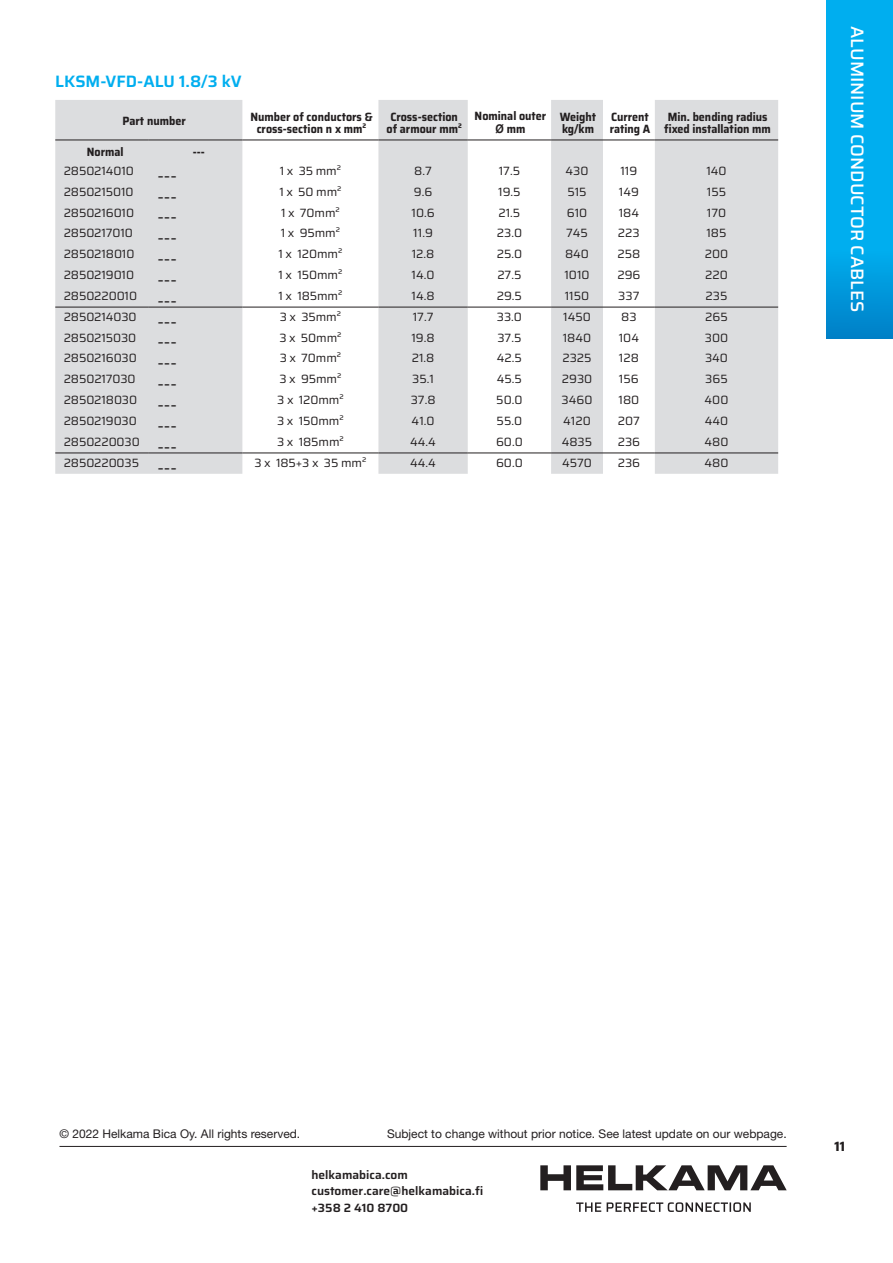
<style>
.page{position:relative;width:893px;height:1263px;background:#fff}
.page>*{position:absolute;margin:0;border:0;box-sizing:border-box;transform-origin:0 0}
.t1{font:500 18px "Saira";color:#fff}
.t2{font:18px "Saira";color:#231f20}
.t3{font:600 16.5px "Saira";color:#00aeef}
.t4{font:700 13.5px "Saira";color:#231f20}
.t5{font:12px "Saira";letter-spacing:-.01em;color:#231f20}
.t6{font:700 12px/12px "Saira";color:#231f20;text-align:center;scale:.9 1}
.t7{font:12px "Helvetica Neue LT Std";color:#231f20}
.t8{font:600 12px/16.5px "Saira";color:#231f20}
.s1{font-family:"Arial"}
.s2{font-size:18px}
</style>
<div class="page">
<svg style="left:540px;top:1165px;width:247px;height:25px"></svg>
<svg style="left:576px;top:1202px;width:175px;height:10px"></svg>
<hr style="left:59px;top:1146px;width:728px;height:1px;background:#231f20">
<svg style="left:826px;top:0;width:67px;height:338px;background:#00a7e9"></svg>
<svg style="left:55px;top:100px;width:187px;height:374px;background:#dcddde"></svg>
<svg style="left:378px;top:100px;width:400px;height:374px;fill:#dcdddf"></svg>
<hr style="left:55px;top:140px;width:94px;height:1px;background:#231f20">
<hr style="left:149px;top:140px;width:93px;height:1px;background:#231f20">
<hr style="left:242px;top:140px;width:136px;height:1px;background:#231f20">
<hr style="left:55px;top:307px;width:94px;height:1px;background:#231f20">
<hr style="left:149px;top:307px;width:93px;height:1px;background:#231f20">
<hr style="left:242px;top:307px;width:136px;height:1px;background:#231f20">
<hr style="left:378px;top:307px;width:90px;height:1px;background:#231f20">
<hr style="left:468px;top:307px;width:83px;height:1px;background:#231f20">
<hr style="left:551px;top:307px;width:52px;height:1px;background:#231f20">
<hr style="left:603px;top:307px;width:52px;height:1px;background:#231f20">
<hr style="left:655px;top:307px;width:123px;height:1px;background:#231f20">
<hr style="left:378px;top:140px;width:90px;height:1px;background:#231f20">
<hr style="left:468px;top:140px;width:83px;height:1px;background:#231f20">
<hr style="left:551px;top:140px;width:52px;height:1px;background:#231f20">
<hr style="left:603px;top:140px;width:52px;height:1px;background:#231f20">
<hr style="left:655px;top:140px;width:123px;height:1px;background:#231f20">
<hr style="left:55px;top:453px;width:94px;height:1px;background:#231f20">
<hr style="left:149px;top:453px;width:93px;height:1px;background:#231f20">
<hr style="left:242px;top:453px;width:136px;height:1px;background:#231f20">
<hr style="left:378px;top:453px;width:90px;height:1px;background:#231f20">
<hr style="left:468px;top:453px;width:83px;height:1px;background:#231f20">
<hr style="left:551px;top:453px;width:52px;height:1px;background:#231f20">
<hr style="left:603px;top:453px;width:52px;height:1px;background:#231f20">
<hr style="left:655px;top:453px;width:123px;height:1px;background:#231f20">
<h2 class="t3" style="left:55px;top:67px;width:188px">LKSM-VFD-ALU 1.8/3 kV</h2>
<p class="t6" style="left:122px;top:114px;width:72px">Part number</p>
<p class="t6" style="left:250px;top:110px;width:137px">Number of conductors &amp; cross-section n x mm²</p>
<p class="t6" style="left:386px;top:110px;width:85px">Cross-section of armour mm²</p>
<p class="t6" style="left:475px;top:109px;width:81px;line-height:13.5px">Nominal outer<br><span class="s1">Ø</span> mm</p>
<p class="t6" style="left:560px;top:110px;width:42px;text-align:left">Weight kg/km</p>
<p class="t6" style="left:610px;top:110px;width:47px;text-align:left">Current rating A</p>
<p class="t6" style="left:664px;top:110px;width:120px;text-align:left">Min. bending radius fixed installation mm</p>
<p class="t6" style="left:87px;top:146px;width:42px">Normal</p>
<p class="t6" style="left:193px;top:146px;width:15px">---</p>
<p class="t5" style="left:64px;top:161px;width:72px">2850214010</p>
<h1 class="t2" style="left:157px;top:161px;width:21px">---</h1>
<p class="t5" style="left:64px;top:182px;width:71px">2850215010</p>
<p class="t5" style="left:64px;top:202px;width:72px">2850216010</p>
<p class="t5" style="left:64px;top:223px;width:71px">2850217010</p>
<p class="t5" style="left:64px;top:244px;width:72px">2850218010</p>
<p class="t5" style="left:64px;top:265px;width:72px">2850219010</p>
<h1 class="t2" style="left:157px;top:181px;width:21px">---</h1>
<h1 class="t2" style="left:157px;top:202px;width:21px">---</h1>
<h1 class="t2" style="left:157px;top:223px;width:21px">---</h1>
<h1 class="t2" style="left:157px;top:244px;width:21px">---</h1>
<h1 class="t2" style="left:157px;top:265px;width:21px">---</h1>
<p class="t5" style="left:280px;top:161px;width:63px">1 x 35 mm²</p>
<p class="t5" style="left:414px;top:161px;width:19px">8.7</p>
<p class="t5" style="left:499px;top:161px;width:23px">17.5</p>
<p class="t5" style="left:565px;top:161px;width:25px">430</p>
<p class="t5" style="left:620px;top:161px;width:18px">119</p>
<p class="t5" style="left:706px;top:161px;width:22px">140</p>
<p class="t5" style="left:279px;top:182px;width:64px">1 x 50 mm²</p>
<p class="t5" style="left:414px;top:182px;width:20px">9.6</p>
<p class="t5" style="left:498px;top:182px;width:24px">19.5</p>
<p class="t5" style="left:567px;top:182px;width:21px">515</p>
<p class="t5" style="left:619px;top:182px;width:22px">149</p>
<p class="t5" style="left:707px;top:182px;width:21px">155</p>
<p class="t5" style="left:281px;top:202px;width:60px">1 x 70mm²</p>
<p class="t5" style="left:411px;top:202px;width:25px">10.6</p>
<p class="t5" style="left:498px;top:202px;width:23px">21.5</p>
<p class="t5" style="left:567px;top:202px;width:22px">610</p>
<p class="t5" style="left:619px;top:202px;width:22px">184</p>
<p class="t5" style="left:707px;top:202px;width:21px">170</p>
<p class="t5" style="left:281px;top:223px;width:61px">1 x 95mm²</p>
<p class="t5" style="left:413px;top:223px;width:21px">11.9</p>
<p class="t5" style="left:497px;top:223px;width:27px">23.0</p>
<p class="t5" style="left:566px;top:223px;width:23px">745</p>
<p class="t5" style="left:618px;top:223px;width:23px">223</p>
<p class="t5" style="left:706px;top:223px;width:22px">185</p>
<p class="t5" style="left:279px;top:244px;width:65px">1 x 120mm²</p>
<p class="t5" style="left:412px;top:244px;width:24px">12.8</p>
<p class="t5" style="left:497px;top:244px;width:27px">25.0</p>
<p class="t5" style="left:565px;top:244px;width:25px">840</p>
<p class="t5" style="left:617px;top:244px;width:24px">258</p>
<p class="t5" style="left:705px;top:244px;width:25px">200</p>
<p class="t5" style="left:278px;top:265px;width:65px">1 x 150mm²</p>
<p class="t5" style="left:412px;top:265px;width:24px">14.0</p>
<p class="t5" style="left:497px;top:265px;width:26px">27.5</p>
<p class="t5" style="left:564px;top:265px;width:27px">1010</p>
<p class="t5" style="left:617px;top:265px;width:25px">296</p>
<p class="t5" style="left:705px;top:265px;width:24px">220</p>
<p class="t5" style="left:64px;top:286px;width:115px">2850220010 <span class="s2">---</span></p>
<p class="t5" style="left:278px;top:286px;width:65px">1 x 185mm²</p>
<p class="t5" style="left:412px;top:286px;width:25px">14.8</p>
<p class="t5" style="left:497px;top:286px;width:27px">29.5</p>
<p class="t5" style="left:565px;top:286px;width:26px">1150</p>
<p class="t5" style="left:618px;top:286px;width:23px">337</p>
<p class="t5" style="left:705px;top:286px;width:23px">235</p>
<p class="t5" style="left:64px;top:307px;width:115px">2850214030 <span class="s2">---</span></p>
<p class="t5" style="left:280px;top:307px;width:63px">3 x 35mm²</p>
<p class="t5" style="left:413px;top:307px;width:22px">17.7</p>
<p class="t5" style="left:497px;top:307px;width:27px">33.0</p>
<p class="t5" style="left:563px;top:307px;width:29px">1450</p>
<p class="t5" style="left:621px;top:307px;width:17px">83</p>
<p class="t5" style="left:705px;top:307px;width:24px">265</p>
<p class="t5" style="left:64px;top:328px;width:115px">2850215030 <span class="s2">---</span></p>
<p class="t5" style="left:279px;top:328px;width:64px">3 x 50mm²</p>
<p class="t5" style="left:411px;top:328px;width:25px">19.8</p>
<p class="t5" style="left:497px;top:328px;width:26px">37.5</p>
<p class="t5" style="left:563px;top:328px;width:30px">1840</p>
<p class="t5" style="left:619px;top:328px;width:22px">104</p>
<p class="t5" style="left:705px;top:328px;width:25px">300</p>
<p class="t5" style="left:64px;top:348px;width:115px">2850216030 <span class="s2">---</span></p>
<p class="t5" style="left:280px;top:348px;width:63px">3 x 70mm²</p>
<p class="t5" style="left:412px;top:348px;width:24px">21.8</p>
<p class="t5" style="left:497px;top:348px;width:27px">42.5</p>
<p class="t5" style="left:562px;top:348px;width:31px">2325</p>
<p class="t5" style="left:619px;top:348px;width:22px">128</p>
<p class="t5" style="left:705px;top:348px;width:25px">340</p>
<p class="t5" style="left:64px;top:369px;width:115px">2850217030 <span class="s2">---</span></p>
<p class="t5" style="left:279px;top:369px;width:63px">3 x 95mm²</p>
<p class="t5" style="left:412px;top:369px;width:23px">35.1</p>
<p class="t5" style="left:497px;top:369px;width:27px">45.5</p>
<p class="t5" style="left:562px;top:369px;width:32px">2930</p>
<p class="t5" style="left:619px;top:369px;width:21px">156</p>
<p class="t5" style="left:705px;top:369px;width:24px">365</p>
<p class="t5" style="left:64px;top:390px;width:115px">2850218030 <span class="s2">---</span></p>
<p class="t5" style="left:277px;top:390px;width:68px">3 x 120mm²</p>
<p class="t5" style="left:411px;top:390px;width:26px">37.8</p>
<p class="t5" style="left:496px;top:390px;width:28px">50.0</p>
<p class="t5" style="left:562px;top:390px;width:32px">3460</p>
<p class="t5" style="left:618px;top:390px;width:22px">180</p>
<p class="t5" style="left:705px;top:390px;width:25px">400</p>
<p class="t5" style="left:64px;top:411px;width:115px">2850219030 <span class="s2">---</span></p>
<p class="t5" style="left:277px;top:411px;width:68px">3 x 150mm²</p>
<p class="t5" style="left:412px;top:411px;width:24px">41.0</p>
<p class="t5" style="left:497px;top:411px;width:27px">55.0</p>
<p class="t5" style="left:563px;top:411px;width:29px">4120</p>
<p class="t5" style="left:618px;top:411px;width:24px">207</p>
<p class="t5" style="left:705px;top:411px;width:25px">440</p>
<p class="t5" style="left:64px;top:432px;width:115px">2850220030 <span class="s2">---</span></p>
<p class="t5" style="left:277px;top:432px;width:68px">3 x 185mm²</p>
<p class="t5" style="left:410px;top:432px;width:27px">44.4</p>
<p class="t5" style="left:496px;top:432px;width:28px">60.0</p>
<p class="t5" style="left:562px;top:432px;width:32px">4835</p>
<p class="t5" style="left:618px;top:432px;width:24px">236</p>
<p class="t5" style="left:704px;top:432px;width:25px">480</p>
<p class="t5" style="left:64px;top:453px;width:115px">2850220035 <span class="s2">---</span></p>
<p class="t5" style="left:254px;top:453px;width:113px">3 x 185+3 x 35 mm²</p>
<p class="t5" style="left:410px;top:453px;width:27px">44.4</p>
<p class="t5" style="left:496px;top:453px;width:28px">60.0</p>
<p class="t5" style="left:562px;top:453px;width:31px">4570</p>
<p class="t5" style="left:618px;top:453px;width:24px">236</p>
<p class="t5" style="left:704px;top:453px;width:25px">480</p>
<h1 class="t1" style="left:872px;top:26px;width:288px;rotate:90deg">ALUMINIUM CONDUCTOR CABLES</h1>
<p class="t7" style="left:60px;top:1126px;width:242px">© 2022 Helkama Bica Oy. All rights reserved.</p>
<p class="t7" style="left:387px;top:1126px;width:401px">Subject to change without prior notice. See latest update on our webpage.</p>
<p class="t8" style="left:311px;top:1166px;width:173px">helkamabica.com customer.care@helkamabica.fi +358 2 410 8700</p>
<p class="t4" style="left:834px;top:1135px;width:12px">11</p>
</div>
